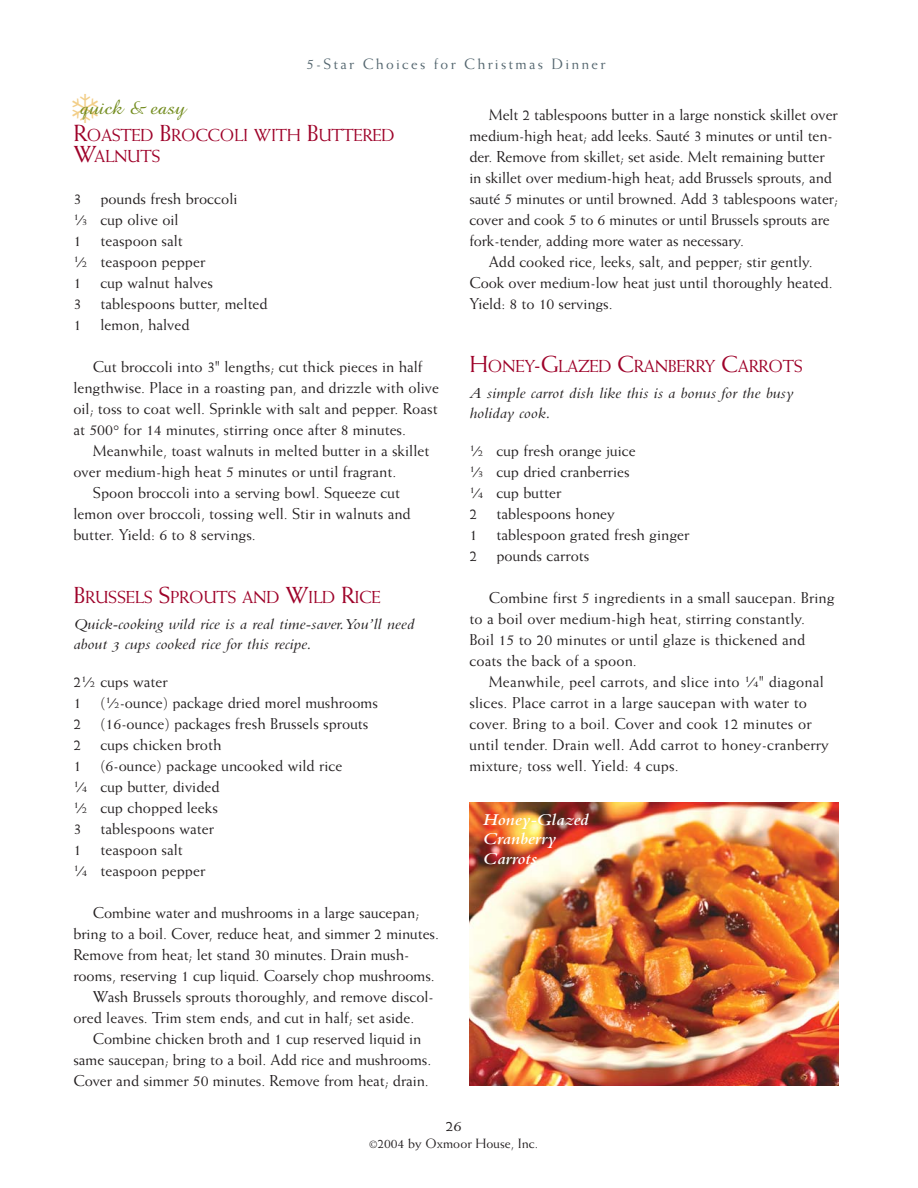
<style>
.page{position:relative;width:918px;height:1188px;background:#fff}
.page>*{position:absolute;margin:0;border:0;box-sizing:border-box;transform-origin:0 0}
.t1{font:21px "Amazone BT";color:#738c1f;scale:1.05 1}
.t2{font:17.4px/21px "Weiss";letter-spacing:-.02em;color:#9e0229}
.t3{font:17.25px/19.5px "Bembo Semibold Italic Os F";color:#fff;scale:1.1 1}
.t4{font:15.75px/21px "Weiss";color:#231f20}
.t5{font:15.75px/21px "Bembo Italic Os F";color:#231f20;scale:1.1 1}
.t6{font:15px "Weiss";letter-spacing:.15em;color:#54666f}
.t7{font:15px "Weiss";color:#231f20;scale:1.1 1}
.t8{font:13.5px "Weiss";color:#231f20}
.s1{color:#f2ce88}
.s2{font-size:23.25px}
.s3{font-size:9.45px}
.s4{font-size:10.5px}
</style>
<div class="page">
<img style="left:469px;top:803px;width:369px;height:283px">
<p class="t6" style="left:306px;top:58px;width:300px">5-Star Choices for Christmas Dinner</p>
<p class="t1" style="left:71px;top:99px;width:111px"><span class="s1">❄</span>quick &amp; easy</p>
<p class="t2" style="left:73px;top:126px;width:323px"><span class="s2">R</span>OASTED <span class="s2">B</span>ROCCOLI WITH <span class="s2">B</span>UTTERED<br><span class="s2">W</span>ALNUTS</p>
<p class="t4" style="left:73px;top:189px;width:196px">3 pounds fresh broccoli<br><sup>1</sup>⁄<span class="s3">3</span> cup olive oil<br>1 teaspoon salt<br><sup>1</sup>⁄<span class="s3">2</span> teaspoon pepper<br>1 cup walnut halves<br>3 tablespoons butter, melted<br>1 lemon, halved</p>
<p class="t4" style="left:93px;top:357px;width:331px">Cut broccoli into 3" lengths; cut thick pieces in half</p>
<p class="t4" style="left:73px;top:378px;width:367px">lengthwise. Place in a roasting pan, and drizzle with olive</p>
<p class="t4" style="left:73px;top:399px;width:366px">oil; toss to coat well. Sprinkle with salt and pepper. Roast</p>
<p class="t4" style="left:73px;top:420px;width:334px">at 500° for 14 minutes, stirring once after 8 minutes.</p>
<p class="t4" style="left:93px;top:441px;width:338px">Meanwhile, toast walnuts in melted butter in a skillet</p>
<p class="t4" style="left:73px;top:462px;width:324px">over medium-high heat 5 minutes or until fragrant.</p>
<p class="t4" style="left:93px;top:483px;width:309px">Spoon broccoli into a serving bowl. Squeeze cut</p>
<p class="t4" style="left:73px;top:504px;width:339px">lemon over broccoli, tossing well. Stir in walnuts and</p>
<p class="t4" style="left:73px;top:525px;width:184px">butter. Yield: 6 to 8 servings.</p>
<p class="t2" style="left:73px;top:588px;width:309px"><span class="s2">B</span>RUSSELS <span class="s2">S</span>PROUTS AND <span class="s2">W</span>ILD <span class="s2">R</span>ICE</p>
<p class="t5" style="left:73px;top:615px;width:312px">Quick-cooking wild rice is a real time-saver.You’ll need about 3 cups cooked rice for this recipe.</p>
<p class="t4" style="left:73px;top:672px;width:306px">2<sup>1</sup>⁄<span class="s3">2</span> cups water<br>1 (<sup>1</sup>⁄<span class="s3">2</span>-ounce) package dried morel mushrooms<br>2 (16-ounce) packages fresh Brussels sprouts<br>2 cups chicken broth<br>1 (6-ounce) package uncooked wild rice<br><sup>1</sup>⁄<span class="s3">4</span> cup butter, divided<br><sup>1</sup>⁄<span class="s3">2</span> cup chopped leeks<br>3 tablespoons water<br>1 teaspoon salt<br><sup>1</sup>⁄<span class="s3">4</span> teaspoon pepper</p>
<p class="t4" style="left:93px;top:903px;width:328px">Combine water and mushrooms in a large saucepan;</p>
<p class="t4" style="left:73px;top:924px;width:367px">bring to a boil. Cover, reduce heat, and simmer 2 minutes.</p>
<p class="t4" style="left:73px;top:945px;width:337px">Remove from heat; let stand 30 minutes. Drain mush-</p>
<p class="t4" style="left:73px;top:966px;width:363px">rooms, reserving 1 cup liquid. Coarsely chop mushrooms.</p>
<p class="t4" style="left:93px;top:987px;width:343px">Wash Brussels sprouts thoroughly, and remove discol-</p>
<p class="t4" style="left:73px;top:1008px;width:342px">ored leaves. Trim stem ends, and cut in half; set aside.</p>
<p class="t4" style="left:93px;top:1029px;width:330px">Combine chicken broth and 1 cup reserved liquid in</p>
<p class="t4" style="left:73px;top:1050px;width:359px">same saucepan; bring to a boil. Add rice and mushrooms.</p>
<p class="t4" style="left:73px;top:1071px;width:357px">Cover and simmer 50 minutes. Remove from heat; drain.</p>
<p class="t4" style="left:489px;top:105px;width:350px">Melt 2 tablespoons butter in a large nonstick skillet over</p>
<p class="t4" style="left:469px;top:126px;width:365px">medium-high heat; add leeks. Sauté 3 minutes or until ten-</p>
<p class="t4" style="left:469px;top:147px;width:357px">der. Remove from skillet; set aside. Melt remaining butter</p>
<p class="t4" style="left:469px;top:168px;width:364px">in skillet over medium-high heat; add Brussels sprouts, and</p>
<p class="t4" style="left:469px;top:189px;width:370px">sauté 5 minutes or until browned. Add 3 tablespoons water;</p>
<p class="t4" style="left:469px;top:210px;width:362px">cover and cook 5 to 6 minutes or until Brussels sprouts are</p>
<p class="t4" style="left:469px;top:231px;width:276px">fork-tender, adding more water as necessary.</p>
<p class="t4" style="left:489px;top:252px;width:325px">Add cooked rice, leeks, salt, and pepper; stir gently.</p>
<p class="t4" style="left:469px;top:273px;width:365px">Cook over medium-low heat just until thoroughly heated.</p>
<p class="t4" style="left:469px;top:294px;width:145px">Yield: 8 to 10 servings.</p>
<p class="t2" style="left:469px;top:357px;width:335px"><span class="s2">H</span>ONEY<span class="s2">-G</span>LAZED <span class="s2">C</span>RANBERRY <span class="s2">C</span>ARROTS</p>
<p class="t5" style="left:469px;top:384px;width:296px">A simple carrot dish like this is a bonus for the busy holiday cook.</p>
<p class="t4" style="left:469px;top:441px;width:222px"><sup>1</sup>⁄<span class="s3">2</span> cup fresh orange juice<br><sup>1</sup>⁄<span class="s3">3</span> cup dried cranberries<br><sup>1</sup>⁄<span class="s3">4</span> cup butter<br>2 tablespoons honey<br>1 tablespoon grated fresh ginger<br>2 pounds carrots</p>
<p class="t4" style="left:489px;top:588px;width:347px">Combine first 5 ingredients in a small saucepan. Bring</p>
<p class="t4" style="left:469px;top:609px;width:337px">to a boil over medium-high heat, stirring constantly.</p>
<p class="t4" style="left:469px;top:630px;width:337px">Boil 15 to 20 minutes or until glaze is thickened and</p>
<p class="t4" style="left:469px;top:651px;width:169px">coats the back of a spoon.</p>
<p class="t4" style="left:489px;top:672px;width:336px">Meanwhile, peel carrots, and slice into <sup>1</sup>⁄<span class="s3">4</span>" diagonal</p>
<p class="t4" style="left:469px;top:693px;width:339px">slices. Place carrot in a large saucepan with water to</p>
<p class="t4" style="left:469px;top:714px;width:344px">cover. Bring to a boil. Cover and cook 12 minutes or</p>
<p class="t4" style="left:469px;top:735px;width:361px">until tender. Drain well. Add carrot to honey-cranberry</p>
<p class="t4" style="left:469px;top:756px;width:211px">mixture; toss well. Yield: 4 cups.</p>
<p class="t3" style="left:483px;top:811px;width:98px">Honey-Glazed<br>Cranberry<br>Carrots</p>
<p class="t7" style="left:445px;top:1120px;width:17px">26</p>
<p class="t8" style="left:369px;top:1138px;width:171px"><span class="s4">©</span>2004 by Oxmoor House, Inc.</p>
</div>
